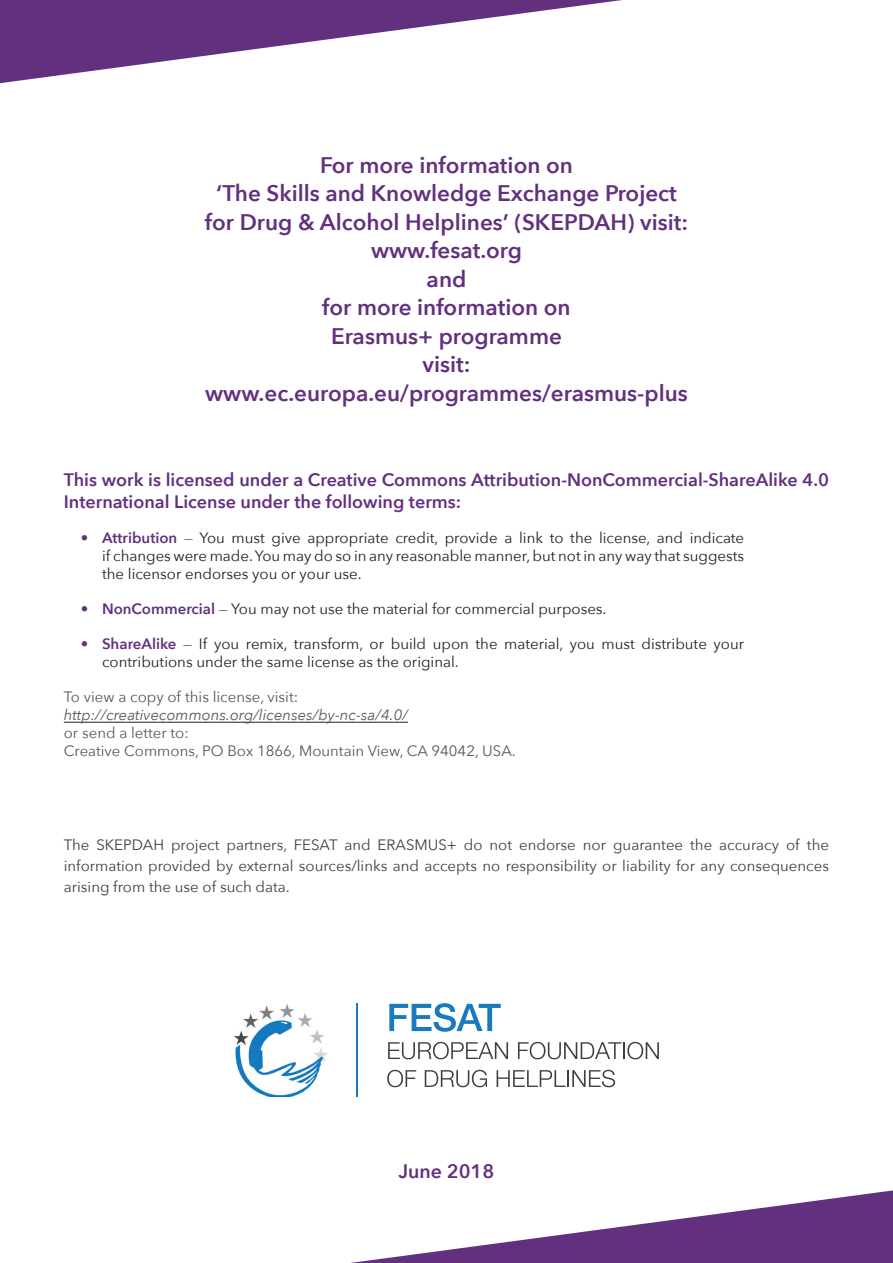
<style>
.page{position:relative;width:893px;height:1263px;background:#fff}
.page>*{position:absolute;margin:0;border:0;box-sizing:border-box;transform-origin:0 0}
.Body_text{font:600 22.5px/28.5px "Avenir Next";color:#63307f;text-align:center}
.Body_text-2{font:600 19.5px "Avenir Next";color:#63307f}
.Body_text-3{font:600 18px/21.6px "Avenir Next";color:#63307f}
.Body_text-4{font:15px/18px "Avenir Next";color:#231f20;text-align:justify}
.Body_text-5{font:15px/21px "Avenir Next";color:#3e3e3f;text-align:justify}
.Body_text-6{font:15px/18px "Avenir Next";color:#57585a}
.s1{font-weight:600;color:#63307f}
.s2{color:#63307f}
.s3{font-style:italic}
</style>
<div class="page">
<svg style="left:350px;top:1190px;width:543px;height:73px"></svg>
<svg style="left:0;top:0;width:622px;height:83px"></svg>
<hr style="left:64px;top:722px;width:344px;height:1px;background:#231f20">
<img style="left:234px;top:1004px;width:94px;height:92px">
<hr style="left:356px;top:1004px;width:2px;height:93px;background:#197abd">
<svg style="left:389px;top:1003px;width:112px;height:29px"></svg>
<svg style="left:388px;top:1042px;width:120px;height:17px"></svg>
<svg style="left:518px;top:1042px;width:141px;height:17px"></svg>
<svg style="left:387px;top:1070px;width:29px;height:17px"></svg>
<svg style="left:425px;top:1070px;width:62px;height:17px"></svg>
<svg style="left:497px;top:1070px;width:118px;height:17px"></svg>
<p class="Body_text" style="left:320px;top:150px;width:254px">For more information on</p>
<p class="Body_text" style="left:205px;top:179px;width:485px">‘The Skills and Knowledge Exchange Project for Drug &amp; Alcohol Helplines’ (SKEPDAH) visit:</p>
<p class="Body_text" style="left:371px;top:236px;width:152px">www.fesat.org</p>
<p class="Body_text" style="left:427px;top:264px;width:41px">and</p>
<p class="Body_text" style="left:322px;top:293px;width:250px">for more information on</p>
<p class="Body_text" style="left:331px;top:321px;width:232px">Erasmus+ programme</p>
<p class="Body_text" style="left:422px;top:350px;width:49px">visit:</p>
<p class="Body_text" style="left:205px;top:378px;width:484px">www.ec.europa.eu/programmes/erasmus-plus</p>
<p class="Body_text-3" style="left:64px;top:469px;width:767px">This work is licensed under a Creative Commons Attribution-NonCommercial-ShareAlike 4.0<br>International License under the following terms:</p>
<p class="Body_text-4" style="left:102px;top:528px;width:644px;text-indent:-21px"><span class="s1">• Attribution</span> <span class="s2">—</span> You must give appropriate credit, provide a link to the license, and indicate if changes were made. You may do so in any reasonable manner, but not in any way that suggests the licensor endorses you or your use.</p>
<p class="Body_text-4" style="left:81px;top:599px;width:527px"><span class="s1">• NonCommercial</span> <span class="s2">—</span> You may not use the material for commercial purposes.</p>
<p class="Body_text-4" style="left:102px;top:634px;width:644px;text-indent:-21px"><span class="s1">• ShareAlike</span> <span class="s2">—</span> If you remix, transform, or build upon the material, you must distribute your contributions under the same license as the original.</p>
<p class="Body_text-6" style="left:64px;top:687px;width:453px">To view a copy of this license, visit: <span class="s3">http://creativecommons.org/licenses/by-nc-sa/4.0/<br></span>or send a letter to:<br>Creative Commons, PO Box 1866, Mountain View, CA 94042, USA.</p>
<p class="Body_text-5" style="left:64px;top:834px;width:767px">The SKEPDAH project partners, FESAT and ERASMUS+ do not endorse nor guarantee the accuracy of the information provided by external sources/links and accepts no responsibility or liability for any consequences arising from the use of such data.</p>
<p class="Body_text-2" style="left:398px;top:1154px;width:98px">June 2018</p>
</div>
